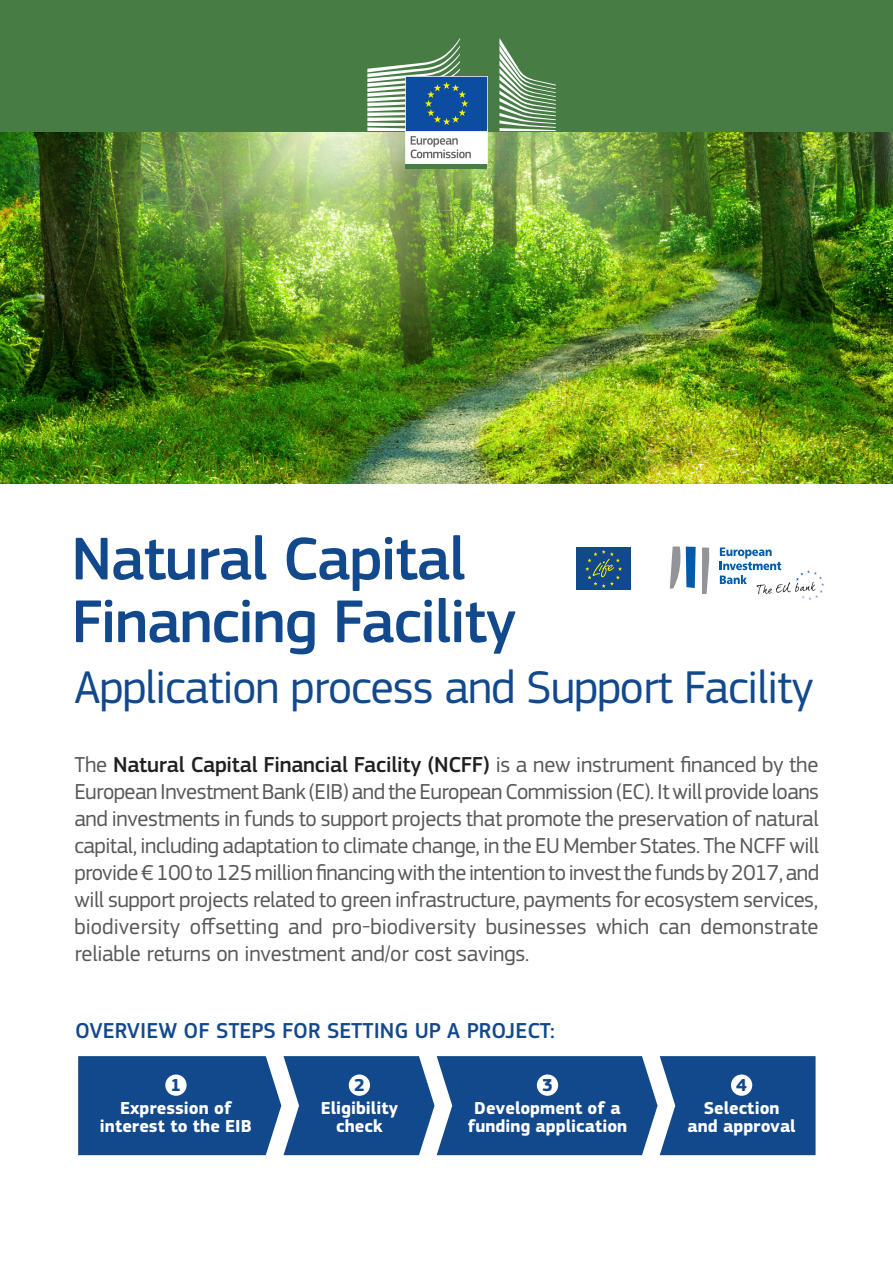
<style>
.page{position:relative;width:893px;height:1263px;background:#fff}
.page>*{position:absolute;margin:0;border:0;box-sizing:border-box;transform-origin:0 0}
.Paragraph_Style_8{font:500 62.7px/62.7px "EC Square Sans Pro";letter-spacing:-.02em;color:#12498c}
.Paragraph_Style_8-2{font:47.7px "EC Square Sans Pro";letter-spacing:-.02em;color:#12498c}
.Intro_Bullet_point{font:22.5px/27px "EC Square Sans Pro";letter-spacing:-.01em;color:#57585a;text-align:justify}
.t1{font:500 22.5px "EC Square Sans Pro";color:#12498c}
.Paragraph_Style_6{font:700 18px/18px "EC Square Sans Pro";color:#fff;text-align:center}
.t2{font:700 18px "EC Square Sans Pro";color:#12498c}
.s1{font-weight:500;color:#231f20}
</style>
<div class="page">
<img style="left:0;top:131px;width:893px;height:353px">
<svg style="left:78px;top:1056px;width:738px;height:99px;background:#235694"></svg>
<div style="left:0;top:0;width:893px;height:131px;background:#477d45"></div>
<svg style="left:499px;top:38px;width:57px;height:93px"></svg>
<svg style="left:367px;top:38px;width:121px;height:127px"></svg>
<div style="left:406px;top:164px;width:81px;height:5px;background:#477d45"></div>
<div style="left:576px;top:548px;width:55px;height:42px;background:#12498c"></div>
<svg style="left:585px;top:550px;width:37px;height:38px"></svg>
<svg style="left:670px;top:546px;width:10px;height:43px"></svg>
<svg style="left:686px;top:547px;width:10px;height:41px"></svg>
<svg style="left:702px;top:547px;width:7px;height:47px"></svg>
<svg style="left:720px;top:547px;width:104px;height:53px"></svg>
<div style="left:165px;top:1074px;width:22px;height:22px;background:#fff;border-radius:50%"></div>
<div style="left:349px;top:1074px;width:21px;height:22px;background:#fff;border-radius:50%"></div>
<div style="left:537px;top:1074px;width:21px;height:22px;background:#fff;border-radius:50%"></div>
<div style="left:731px;top:1074px;width:21px;height:22px;background:#fff;border-radius:50%"></div>
<p class="Paragraph_Style_8" style="left:71px;top:529px;width:447px">Natural Capital<br>Financing Facility</p>
<p class="Paragraph_Style_8-2" style="left:74px;top:659px;width:741px">Application process and Support Facility</p>
<p class="Intro_Bullet_point" style="left:74px;top:751px;width:746px">The <span class="s1">Natural Capital Financial Facility (NCFF)</span> is a new instrument financed by the European Investment Bank (EIB) and the European Commission (EC). It will provide loans and investments in funds to support projects that promote the preservation of natural capital, including adaptation to climate change, in the EU Member States. The NCFF will provide € 100 to 125 million financing with the intention to invest the funds by 2017, and will support projects related to green infrastructure, payments for ecosystem services, biodiversity offsetting and pro-biodiversity businesses which can demonstrate reliable returns on investment and/or cost savings.</p>
<p class="t1" style="left:75px;top:1018px;width:481px">OVERVIEW OF STEPS FOR SETTING UP A PROJECT:</p>
<p class="t2" style="left:171px;top:1074px;width:12px">1</p>
<p class="Paragraph_Style_6" style="left:100px;top:1099px;width:153px">Expression of interest to the EIB</p>
<p class="t2" style="left:354px;top:1074px;width:12px">2</p>
<p class="Paragraph_Style_6" style="left:321px;top:1099px;width:79px">Eligibility check</p>
<p class="t2" style="left:542px;top:1074px;width:12px">3</p>
<p class="Paragraph_Style_6" style="left:468px;top:1099px;width:161px">Development of a funding application</p>
<p class="t2" style="left:736px;top:1074px;width:12px">4</p>
<p class="Paragraph_Style_6" style="left:687px;top:1099px;width:110px">Selection and approval</p>
</div>
